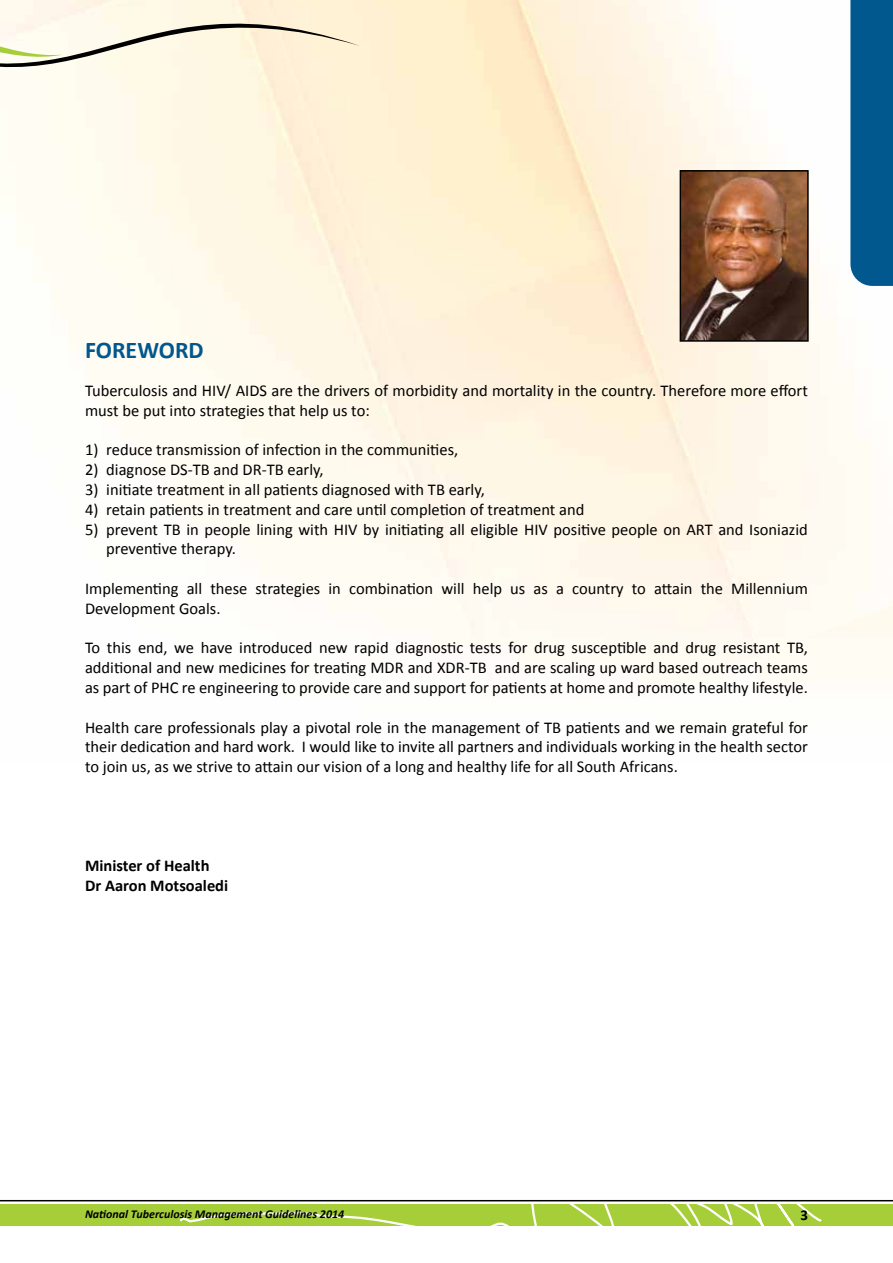
<style>
.page{position:relative;width:893px;height:1263px;background:#fff}
.page>*{position:absolute;margin:0;border:0;box-sizing:border-box;transform-origin:0 0}
.t1{font:700 24px "Calibri";color:#00588e}
.t2{font:16.5px/19.8px "Calibri";color:#000}
.t3{font:700 16.5px/19.8px "Calibri";color:#000}
.t4{font:700 15px "Calibri";color:#000}
.t5{font:italic 700 12px "Calibri";color:#000}
</style>
<div class="page">
<svg style="left:0;top:0;width:360px;height:194px"></svg>
<svg style="left:0;top:0;width:63px;height:65px"></svg>
<div style="left:0;top:1204px;width:893px;height:22px;background:#a6ce39"></div>
<svg style="left:179px;top:1204px;width:643px;height:22px"></svg>
<div style="left:850px;top:0;width:43px;height:286px;background:#00588e"></div>
<hr style="left:0;top:1200px;width:893px;height:1px;background:#000">
<img style="left:683px;top:173px;width:123px;height:166px">
<div style="left:680px;top:170px;width:129px;height:172px;border:2px solid #000"></div>
<h1 class="t1" style="left:85px;top:335px;width:120px">FOREWORD</h1>
<p class="t2" style="left:85px;top:381px;width:724px">Tuberculosis and HIV/ AIDS are the drivers of morbidity and mortality in the country. Therefore more effort must be put into strategies that help us to:</p>
<p class="t2" style="left:85px;top:440px;width:375px">1) reduce transmission of infection in the communities,</p>
<p class="t2" style="left:85px;top:460px;width:240px">2) diagnose DS-TB and DR-TB early,</p>
<p class="t2" style="left:85px;top:480px;width:401px">3) initiate treatment in all patients diagnosed with TB early,</p>
<p class="t2" style="left:85px;top:499px;width:501px">4) retain patients in treatment and care until completion of treatment and</p>
<p class="t2" style="left:106px;top:519px;width:703px;text-indent:-21px">5) prevent TB in people lining with HIV by initiating all eligible HIV positive people on ART and Isoniazid preventive therapy.</p>
<p class="t2" style="left:85px;top:579px;width:724px">Implementing all these strategies in combination will help us as a country to attain the Millennium<br>Development Goals.</p>
<p class="t2" style="left:85px;top:638px;width:724px;text-align:justify">To this end, we have introduced new rapid diagnostic tests for drug susceptible and drug resistant TB, additional and new medicines for treating MDR and XDR-TB and are scaling up ward based outreach teams as part of PHC re engineering to provide care and support for patients at home and promote healthy lifestyle.</p>
<p class="t2" style="left:85px;top:717px;width:724px;text-align:justify">Health care professionals play a pivotal role in the management of TB patients and we remain grateful for their dedication and hard work. I would like to invite all partners and individuals working in the health sector to join us, as we strive to attain our vision of a long and healthy life for all South Africans.</p>
<p class="t3" style="left:85px;top:856px;width:145px">Minister of Health<br>Dr Aaron Motsoaledi</p>
<p class="t5" style="left:85px;top:1206px;width:261px">National Tuberculosis Management Guidelines 2014</p>
<p class="t4" style="left:800px;top:1206px;width:9px">3</p>
</div>
